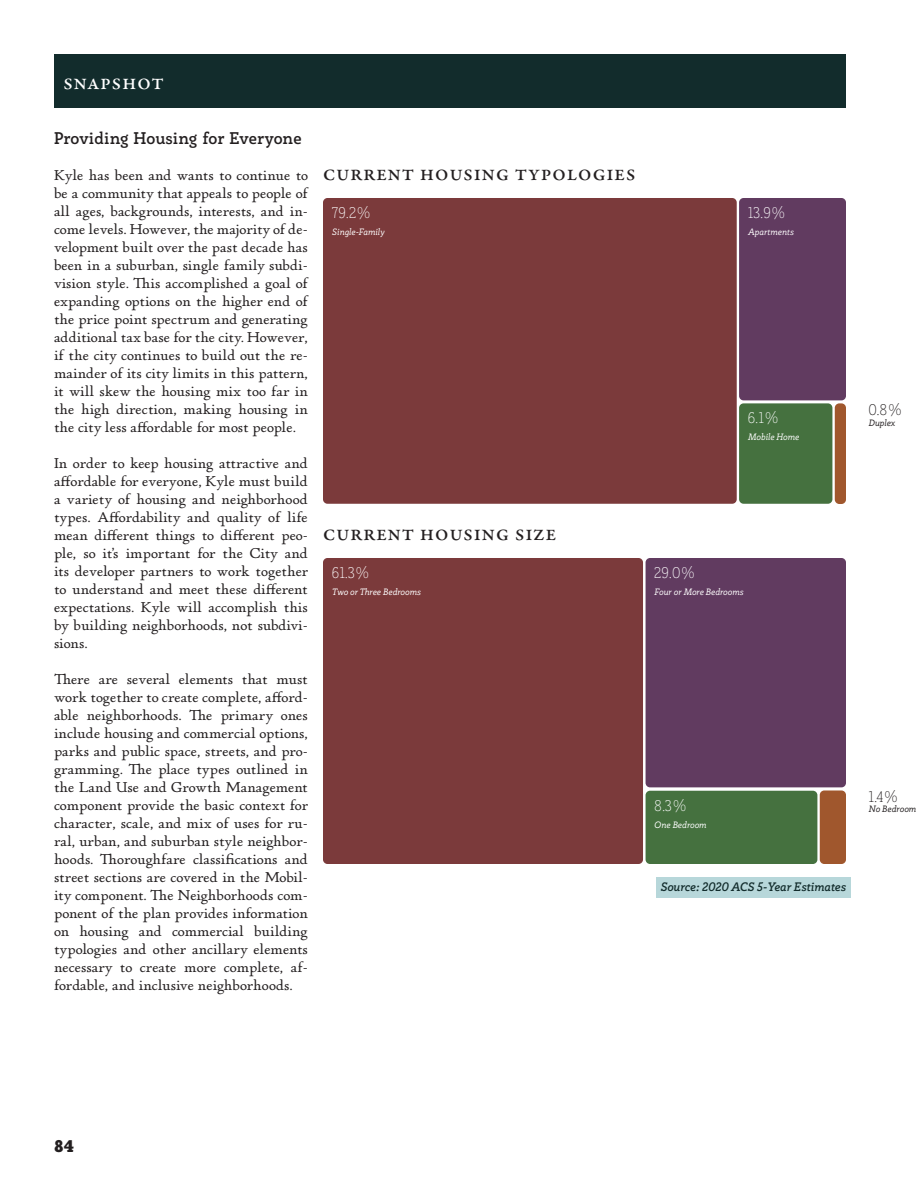
<style>
.page{position:relative;width:918px;height:1188px;background:#fff}
.page>*{position:absolute;margin:0;border:0;box-sizing:border-box;transform-origin:0 0}
.Standard_On_Page_Sub-Head___Black{font:500 22.5px "Garamond Premr Pro";letter-spacing:.025em;color:#231f20}
.Standard_On_Page_Sub-Head___White{font:500 22.5px "Garamond Premr Pro";letter-spacing:.025em;color:#fff}
.Minor_Page_Elements{font:700 16.5px "Rogliano";color:#231f20}
.t1{font:900 16.5px "Rogliano";color:#231f20}
.Body_Copy{font:15px/18px "P22 Stickley Pro Text";letter-spacing:-.01em;color:#231f20;text-align:justify}
.Major_Text_Elements{font:200 15px "Rogliano";color:#fff}
.Major_Text_Elements-2{font:200 15px "Rogliano";color:#231f20}
.Source{font:italic 700 12px "Rogliano";color:#122c2c}
.Major_Text_Elements-3{font:italic 9px "Rogliano";color:#fff}
.Major_Text_Elements-4{font:italic 9px "Rogliano";color:#231f20}
</style>
<div class="page">
<div style="left:54px;top:54px;width:792px;height:54px;background:#122c2c"></div>
<div style="left:323px;top:198px;width:414px;height:306px;background:#7b3a3b;border-radius:4px"></div>
<div style="left:739px;top:198px;width:107px;height:202px;background:#613b60;border-radius:4px"></div>
<div style="left:739px;top:403px;width:93px;height:101px;background:#45713f;border-radius:4px"></div>
<div style="left:835px;top:403px;width:11px;height:101px;background:#a0572d;border-radius:5px"></div>
<div style="left:323px;top:558px;width:320px;height:306px;background:#7b3a3b;border-radius:4px"></div>
<div style="left:646px;top:558px;width:200px;height:229px;background:#613b60;border-radius:4px"></div>
<div style="left:646px;top:791px;width:171px;height:73px;background:#45713f;border-radius:4px"></div>
<div style="left:820px;top:790px;width:26px;height:74px;background:#a0572d;border-radius:4px"></div>
<div style="left:656px;top:878px;width:194px;height:20px;background:#b7d7da"></div>
<p class="Standard_On_Page_Sub-Head___White" style="left:63px;top:69px;width:102px">Snapshot</p>
<p class="Minor_Page_Elements" style="left:54px;top:127px;width:249px">Providing Housing for Everyone</p>
<p class="Body_Copy" style="left:54px;top:167px;width:256px">Kyle has been and wants to continue to be a community that appeals to people of all ages, backgrounds, interests, and in&shy;come levels. However, the majority of de&shy;velopment built over the past decade has been in a suburban, single family subdi&shy;vision style. This accomplished a goal of expanding options on the higher end of the price point spectrum and generating additional tax base for the city. However, if the city continues to build out the re&shy;mainder of its city limits in this pattern, it will skew the housing mix too far in the high direction, making housing in the city less affordable for most people.</p>
<p class="Body_Copy" style="left:54px;top:455px;width:256px">In order to keep housing attractive and affordable for everyone, Kyle must build a variety of housing and neighborhood types. Affordability and quality of life mean different things to different peo&shy;ple, so it’s important for the City and its developer partners to work together to understand and meet these different expectations. Kyle will accomplish this by building neighborhoods, not subdivi&shy;sions.</p>
<p class="Body_Copy" style="left:54px;top:671px;width:256px">There are several elements that must work together to create complete, afford&shy;able neighborhoods. The primary ones include housing and commercial options, parks and public space, streets, and pro&shy;gramming. The place types outlined in the Land Use and Growth Management component provide the basic context for character, scale, and mix of uses for ru&shy;ral, urban, and suburban style neighbor&shy;hoods. Thoroughfare classifications and street sections are covered in the Mobil&shy;ity component. The Neighborhoods com&shy;ponent of the plan provides information on housing and commercial building typologies and other ancillary elements necessary to create more complete, af&shy;fordable, and inclusive neighborhoods.</p>
<p class="Standard_On_Page_Sub-Head___Black" style="left:323px;top:159px;width:314px">Current Housing Typologies</p>
<p class="Major_Text_Elements" style="left:332px;top:204px;width:41px">79.2%</p>
<p class="Major_Text_Elements-3" style="left:332px;top:226px;width:54px">Single-Family</p>
<p class="Standard_On_Page_Sub-Head___Black" style="left:323px;top:519px;width:235px">Current Housing Size</p>
<p class="Major_Text_Elements" style="left:332px;top:564px;width:40px">61.3%</p>
<p class="Major_Text_Elements-3" style="left:332px;top:586px;width:90px">Two or Three Bedrooms</p>
<p class="Major_Text_Elements" style="left:748px;top:204px;width:40px">13.9%</p>
<p class="Major_Text_Elements-3" style="left:748px;top:226px;width:47px">Apartments</p>
<p class="Major_Text_Elements" style="left:748px;top:409px;width:33px">6.1%</p>
<p class="Major_Text_Elements-3" style="left:748px;top:431px;width:53px">Mobile Home</p>
<p class="Major_Text_Elements" style="left:654px;top:564px;width:43px">29.0%</p>
<p class="Major_Text_Elements-3" style="left:654px;top:586px;width:91px">Four or More Bedrooms</p>
<p class="Major_Text_Elements" style="left:654px;top:796px;width:34px">8.3%</p>
<p class="Major_Text_Elements-3" style="left:654px;top:819px;width:53px">One Bedroom</p>
<p class="Source" style="left:660px;top:879px;width:187px">Source: 2020 ACS 5-Year Estimates</p>
<p class="Major_Text_Elements-2" style="left:868px;top:401px;width:36px">0.8%</p>
<p class="Major_Text_Elements-4" style="left:868px;top:417px;width:28px">Duplex</p>
<p class="Major_Text_Elements-2" style="left:868px;top:787px;width:32px">1.4%</p>
<p class="Major_Text_Elements-4" style="left:868px;top:803px;width:49px">No Bedroom</p>
<p class="t1" style="left:54px;top:1136px;width:22px">84</p>
</div>
